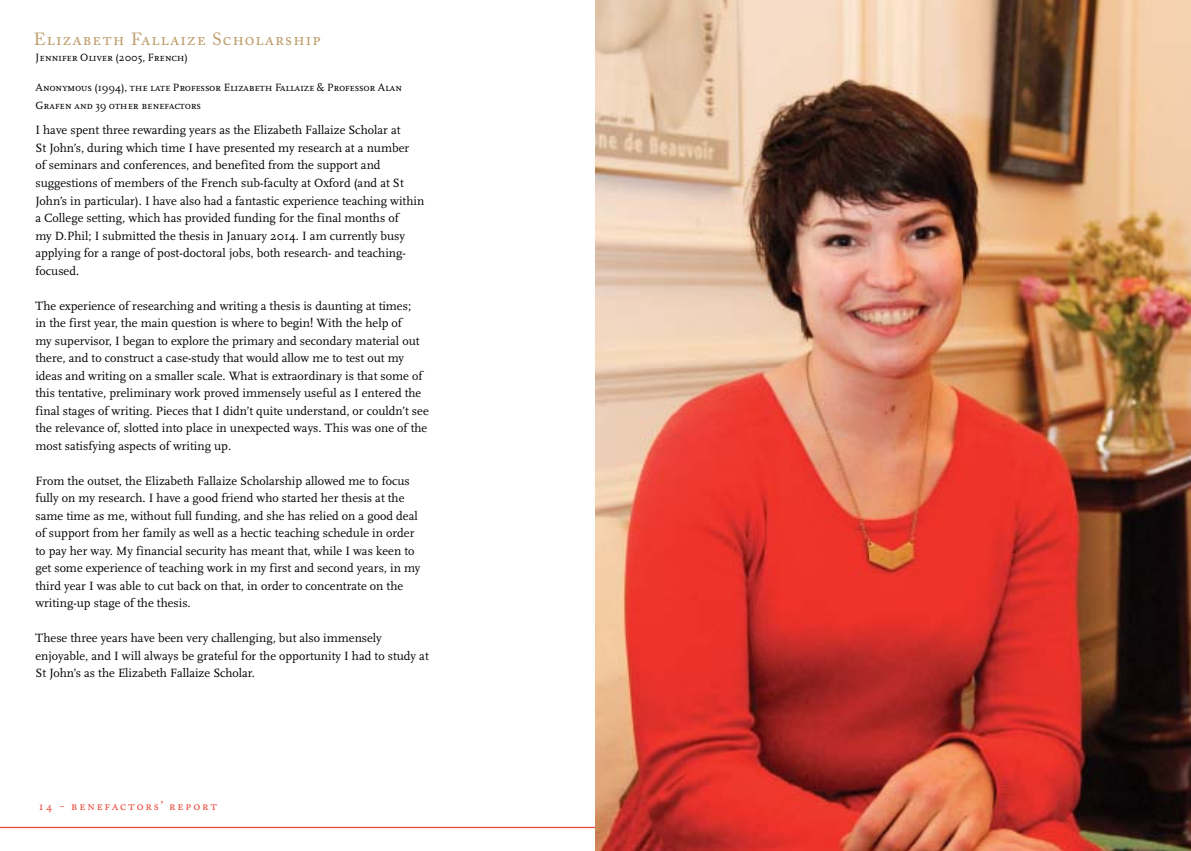
<style>
.page{position:relative;width:1191px;height:851px;background:#fff}
.page>*{position:absolute;margin:0;border:0;box-sizing:border-box;transform-origin:0 0}
.t1{font:17.5px "Adobe Caslon Pro";letter-spacing:.06em;color:#bc9b6a}
.t2{font:12.5px/17.5px "Scala Pro";color:#000}
.t3{font:12.5px/17.5px "Scala Pro";letter-spacing:.02em;color:#000}
.t4{font:12.5px "Adobe Caslon Pro";letter-spacing:.15em;color:#ef4438}
.t5{font:11px/17.5px "Scala Pro";letter-spacing:-.005em;color:#000}
</style>
<div class="page">
<hr style="left:0;top:826px;width:1191px;height:2px;background:#ef4438">
<img style="left:595px;top:0;width:596px;height:850px">
<h1 class="t1" style="left:34px;top:29px;width:289px">Elizabeth Fallaize Scholarship</h1>
<p class="t5" style="left:35px;top:49px;width:154px">Jennifer Oliver (2005, French)</p>
<p class="t5" style="left:35px;top:79px;width:368px">Anonymous (1994), the late Professor Elizabeth Fallaize &amp; Professor Alan<br>Grafen and 39 other benefactors</p>
<p class="t2" style="left:35px;top:122px;width:390px">I have spent three rewarding years as the Elizabeth Fallaize Scholar at<br>St John’s, during which time I have presented my research at a number of seminars and conferences, and benefited from the support and suggestions of members of the French sub-faculty at Oxford (and at St John’s in particular). I have also had a fantastic experience teaching within a College setting, which has provided funding for the final months of<br>my D.Phil; I submitted the thesis in January 2014. I am currently busy applying for a range of post-doctoral jobs, both research- and teaching&shy;focused.</p>
<p class="t3" style="left:35px;top:297px;width:395px">The experience of researching and writing a thesis is daunting at times;<br>in the first year, the main question is where to begin! With the help of<br>my supervisor, I began to explore the primary and secondary material out there, and to construct a case-study that would allow me to test out my ideas and writing on a smaller scale. What is extraordinary is that some of this tentative, preliminary work proved immensely useful as I entered the final stages of writing. Pieces that I didn’t quite understand, or couldn’t see the relevance of, slotted into place in unexpected ways. This was one of the most satisfying aspects of writing up.</p>
<p class="t2" style="left:35px;top:472px;width:386px">From the outset, the Elizabeth Fallaize Scholarship allowed me to focus fully on my research. I have a good friend who started her thesis at the same time as me, without full funding, and she has relied on a good deal of support from her family as well as a hectic teaching schedule in order to pay her way. My financial security has meant that, while I was keen to get some experience of teaching work in my first and second years, in my third year I was able to cut back on that, in order to concentrate on the writing-up stage of the thesis.</p>
<p class="t2" style="left:35px;top:629px;width:395px">These three years have been very challenging, but also immensely enjoyable, and I will always be grateful for the opportunity I had to study at<br>St John’s as the Elizabeth Fallaize Scholar.</p>
<p class="t4" style="left:38px;top:798px;width:181px">14 - benefactors’ report</p>
</div>
